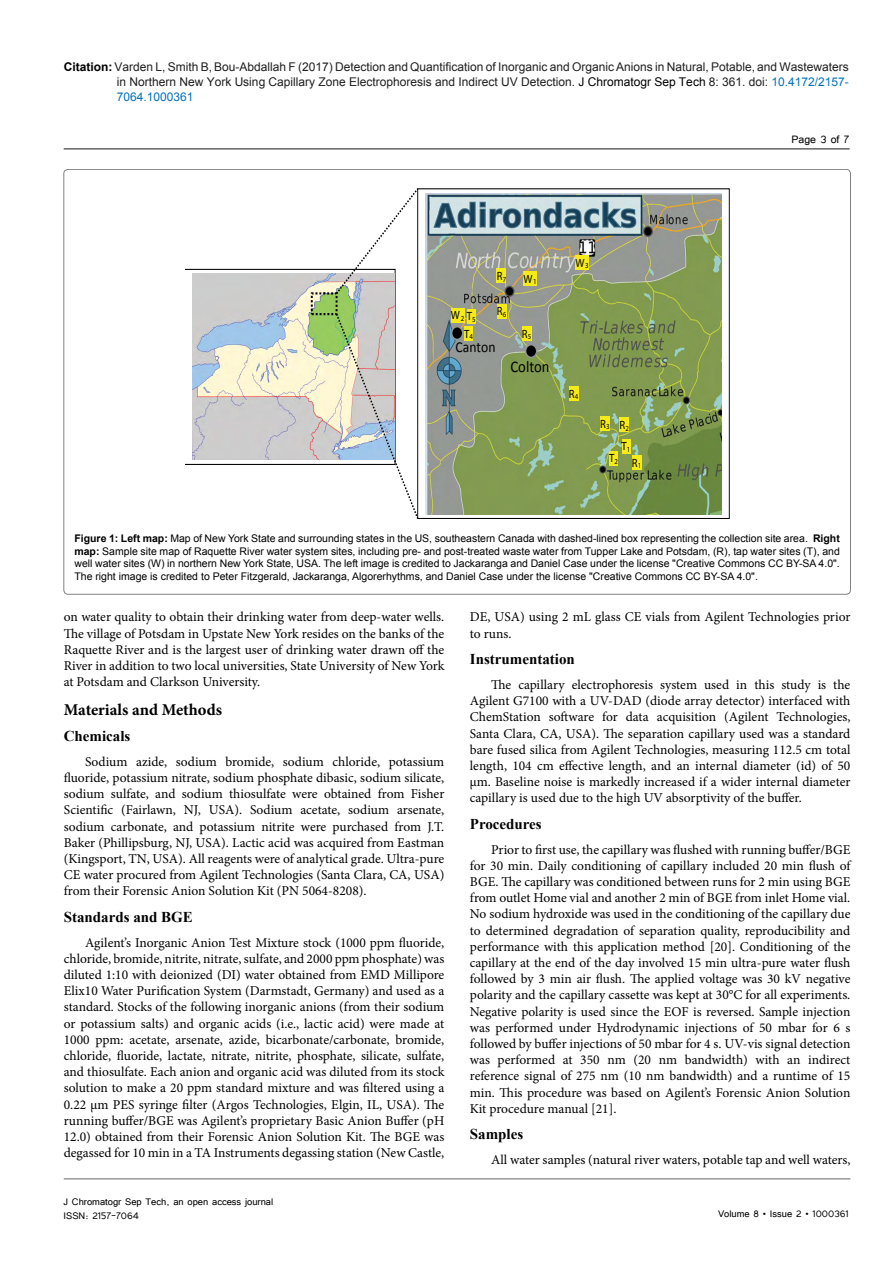
<style>
.page{position:relative;width:893px;height:1263px;background:#fff}
.page>*{position:absolute;margin:0;border:0;box-sizing:border-box;transform-origin:0 0}
.sh{font:700 16.5px "Minion Pro";color:#000}
.t1{font:16.35px "Calibri";color:#000;scale:.9 1}
.t2{font:15.3px "Calibri";color:#000;scale:.9 1}
.ssh{font:700 15px "Times New Roman";color:#000}
.t3{font:13.5px/16.2px "Minion Pro";color:#000;text-align:justify}
.t4{font:13.5px "Tunga";color:#000}
.t5{font:12px/15px "Arial";color:#201f1f;text-align:justify}
.t6{font:12px/14.4px "Tunga";color:#000}
.t7{font:700 12px/22px "Calibri";color:#000;text-align:right;scale:.9 1}
._08_Article_Text{font:10.5px/12.6px "Arial";color:#000;text-align:justify}
.s1{font-weight:700;color:#000}
.s2{color:#000}
.s3{color:#0072bc}
.s4{font-weight:700}
</style>
<div class="page">
<hr style="left:64px;top:148px;width:786px;height:2px;background:#636567">
<hr style="left:64px;top:1179px;width:786px;height:1px;background:#636567">
<img style="left:425px;top:193px;width:297px;height:321px">
<img style="left:192px;top:274px;width:203px;height:186px">
<svg style="left:335px;top:312px;width:85px;height:207px"></svg>
<svg style="left:335px;top:188px;width:85px;height:108px"></svg>
<div style="left:311px;top:292px;width:27px;height:23px;border:2px dashed #000"></div>
<div style="left:452px;top:327px;width:11px;height:12px;background:#000;border-radius:50%"></div>
<div style="left:451px;top:326px;width:12px;height:14px;border:2px solid #939597;border-radius:50%"></div>
<img style="left:503px;top:356px;width:59px;height:20px">
<img style="left:625px;top:455px;width:27px;height:16px">
<div style="left:632px;top:455px;width:9px;height:15px;background:#f6eb16"></div>
<img style="left:612px;top:417px;width:27px;height:18px">
<div style="left:619px;top:417px;width:10px;height:15px;background:#f6eb16"></div>
<img style="left:593px;top:416px;width:28px;height:17px">
<div style="left:600px;top:416px;width:10px;height:15px;background:#f6eb16"></div>
<img style="left:615px;top:439px;width:26px;height:15px">
<div style="left:622px;top:439px;width:8px;height:15px;background:#f6eb16"></div>
<img style="left:602px;top:451px;width:25px;height:15px">
<div style="left:609px;top:451px;width:9px;height:14px;background:#f6eb16"></div>
<img style="left:562px;top:386px;width:28px;height:17px">
<div style="left:569px;top:386px;width:9px;height:15px;background:#f6eb16"></div>
<img style="left:515px;top:326px;width:25px;height:14px">
<div style="left:522px;top:326px;width:9px;height:14px;background:#f6eb16"></div>
<img style="left:490px;top:304px;width:26px;height:16px">
<div style="left:497px;top:304px;width:9px;height:14px;background:#f6eb16"></div>
<img style="left:490px;top:269px;width:28px;height:16px">
<div style="left:497px;top:269px;width:9px;height:14px;background:#f6eb16"></div>
<img style="left:457px;top:326px;width:25px;height:11px">
<div style="left:464px;top:326px;width:9px;height:15px;background:#f6eb16"></div>
<img style="left:568px;top:255px;width:32px;height:17px">
<div style="left:575px;top:255px;width:14px;height:15px;background:#f6eb16"></div>
<img style="left:516px;top:271px;width:30px;height:21px">
<div style="left:523px;top:271px;width:13px;height:15px;background:#f6eb16"></div>
<img style="left:444px;top:308px;width:30px;height:18px">
<div style="left:451px;top:308px;width:13px;height:14px;background:#f6eb16"></div>
<img style="left:448px;top:337px;width:58px;height:19px">
<img style="left:460px;top:309px;width:25px;height:16px">
<div style="left:467px;top:309px;width:9px;height:14px;background:#f6eb16"></div>
<div style="left:526px;top:345px;width:11px;height:12px;background:#000;border-radius:50%"></div>
<div style="left:525px;top:344px;width:12px;height:14px;border:2px solid #939597;border-radius:50%"></div>
<p class="t5" style="left:117px;top:59px;width:734px;text-indent:-53px"><span class="s1">Citation:</span> Varden L, Smith B, Bou-Abdallah F (2017) Detection and Quantification of Inorganic and Organic Anions in Natural, Potable, and Wastewaters in Northern New York Using Capillary Zone Electrophoresis and Indirect UV Detection. <span class="s2">J Chromatogr Sep Tech</span> 8: 361. doi: <span class="s3">10.4172/2157- 7064.1000361</span></p>
<p class="t4" style="left:792px;top:131px;width:59px">Page 3 of 7</p>
<p class="t7" style="left:497px;top:265px;width:12px">R<sub>7</sub></p>
<p class="t7" style="left:497px;top:300px;width:12px">R<sub>6</sub></p>
<p class="t7" style="left:451px;top:304px;width:29px">W<sub>2</sub> T<sub>5</sub></p>
<p class="t2" style="left:456px;top:337px;width:46px">Canton</p>
<p class="t7" style="left:464px;top:322px;width:11px">T<sub>4</sub></p>
<p class="t7" style="left:523px;top:267px;width:16px">W<sub>1</sub></p>
<p class="t7" style="left:522px;top:322px;width:12px">R<sub>5</sub></p>
<p class="t1" style="left:510px;top:356px;width:45px">Colton</p>
<p class="t7" style="left:576px;top:252px;width:16px">W<sub>3</sub></p>
<p class="t7" style="left:569px;top:383px;width:12px">R<sub>4</sub></p>
<p class="t7" style="left:600px;top:413px;width:35px">R<sub>3</sub> R<sub>2<br></sub>T<sub>1</sub></p>
<p class="t7" style="left:609px;top:447px;width:11px">T<sub>2</sub></p>
<p class="t7" style="left:632px;top:451px;width:12px">R<sub>1</sub></p>
<p class="_08_Article_Text" style="left:74px;top:532px;width:767px"><span class="s4">Figure 1: Left map:</span> Map of New York State and surrounding states in the US, southeastern Canada with dashed-lined box representing the collection site area. <span class="s4">Right map:</span> Sample site map of Raquette River water system sites, including pre- and post-treated waste water from Tupper Lake and Potsdam, (R), tap water sites (T), and well water sites (W) in northern New York State, USA. The left image is credited to Jackaranga and Daniel Case under the license "Creative Commons CC BY-SA 4.0".<br>The right image is credited to Peter Fitzgerald, Jackaranga, Algorerhythms, and Daniel Case under the license "Creative Commons CC BY-SA 4.0".</p>
<p class="t3" style="left:64px;top:609px;width:382px">on water quality to obtain their drinking water from deep-water wells.<br>The village of Potsdam in Upstate New York resides on the banks of the Raquette River and is the largest user of drinking water drawn off the River in addition to two local universities, State University of New York at Potsdam and Clarkson University.</p>
<p class="sh" style="left:64px;top:698px;width:160px">Materials and Methods</p>
<p class="ssh" style="left:64px;top:726px;width:68px">Chemicals</p>
<p class="t3" style="left:64px;top:753px;width:382px;text-indent:21px">Sodium azide, sodium bromide, sodium chloride, potassium fluoride, potassium nitrate, sodium phosphate dibasic, sodium silicate, sodium sulfate, and sodium thiosulfate were obtained from Fisher Scientific (Fairlawn, NJ, USA). Sodium acetate, sodium arsenate, sodium carbonate, and potassium nitrite were purchased from J.T.<br>Baker (Phillipsburg, NJ, USA). Lactic acid was acquired from Eastman (Kingsport, TN, USA). All reagents were of analytical grade. Ultra-pure CE water procured from Agilent Technologies (Santa Clara, CA, USA) from their Forensic Anion Solution Kit (PN 5064-8208).</p>
<p class="ssh" style="left:64px;top:906px;width:131px">Standards and BGE</p>
<p class="t3" style="left:64px;top:934px;width:382px;text-indent:21px">Agilent’s Inorganic Anion Test Mixture stock (1000 ppm fluoride, chloride, bromide, nitrite, nitrate, sulfate, and 2000 ppm phosphate) was diluted 1:10 with deionized (DI) water obtained from EMD Millipore Elix10 Water Purification System (Darmstadt, Germany) and used as a standard. Stocks of the following inorganic anions (from their sodium or potassium salts) and organic acids (i.e., lactic acid) were made at 1000 ppm: acetate, arsenate, azide, bicarbonate/carbonate, bromide, chloride, fluoride, lactate, nitrate, nitrite, phosphate, silicate, sulfate, and thiosulfate. Each anion and organic acid was diluted from its stock solution to make a 20 ppm standard mixture and was filtered using a 0.22 μm PES syringe filter (Argos Technologies, Elgin, IL, USA). The running buffer/BGE was Agilent’s proprietary Basic Anion Buffer (pH 12.0) obtained from their Forensic Anion Solution Kit. The BGE was degassed for 10 min in a TA Instruments degassing station (New Castle,</p>
<p class="t6" style="left:64px;top:1193px;width:211px">J Chromatogr Sep Tech, an open access journal<br>ISSN: 2157-7064</p>
<p class="t3" style="left:470px;top:609px;width:382px">DE, USA) using 2 mL glass CE vials from Agilent Technologies prior to runs.</p>
<p class="ssh" style="left:470px;top:649px;width:106px">Instrumentation</p>
<p class="t3" style="left:470px;top:676px;width:382px;text-indent:21px">The capillary electrophoresis system used in this study is the Agilent G7100 with a UV-DAD (diode array detector) interfaced with ChemStation software for data acquisition (Agilent Technologies, Santa Clara, CA, USA). The separation capillary used was a standard bare fused silica from Agilent Technologies, measuring 112.5 cm total length, 104 cm effective length, and an internal diameter (id) of 50 μm. Baseline noise is markedly increased if a wider internal diameter capillary is used due to the high UV absorptivity of the buffer.</p>
<p class="ssh" style="left:470px;top:813px;width:73px">Procedures</p>
<p class="t3" style="left:470px;top:841px;width:382px;text-indent:21px">Prior to first use, the capillary was flushed with running buffer/BGE for 30 min. Daily conditioning of capillary included 20 min flush of BGE. The capillary was conditioned between runs for 2 min using BGE from outlet Home vial and another 2 min of BGE from inlet Home vial.<br>No sodium hydroxide was used in the conditioning of the capillary due to determined degradation of separation quality, reproducibility and performance with this application method [20]. Conditioning of the capillary at the end of the day involved 15 min ultra-pure water flush followed by 3 min air flush. The applied voltage was 30 kV negative polarity and the capillary cassette was kept at 30°C for all experiments.<br>Negative polarity is used since the EOF is reversed. Sample injection was performed under Hydrodynamic injections of 50 mbar for 6 s followed by buffer injections of 50 mbar for 4 s. UV-vis signal detection was performed at 350 nm (20 nm bandwidth) with an indirect reference signal of 275 nm (10 nm bandwidth) and a runtime of 15 min. This procedure was based on Agilent’s Forensic Anion Solution Kit procedure manual [21].</p>
<p class="ssh" style="left:470px;top:1124px;width:55px">Samples</p>
<p class="t3" style="left:491px;top:1151px;width:361px">All water samples (natural river waters, potable tap and well waters,</p>
<p class="t6" style="left:718px;top:1205px;width:132px">Volume 8 • Issue 2 • 1000361</p>
</div>
